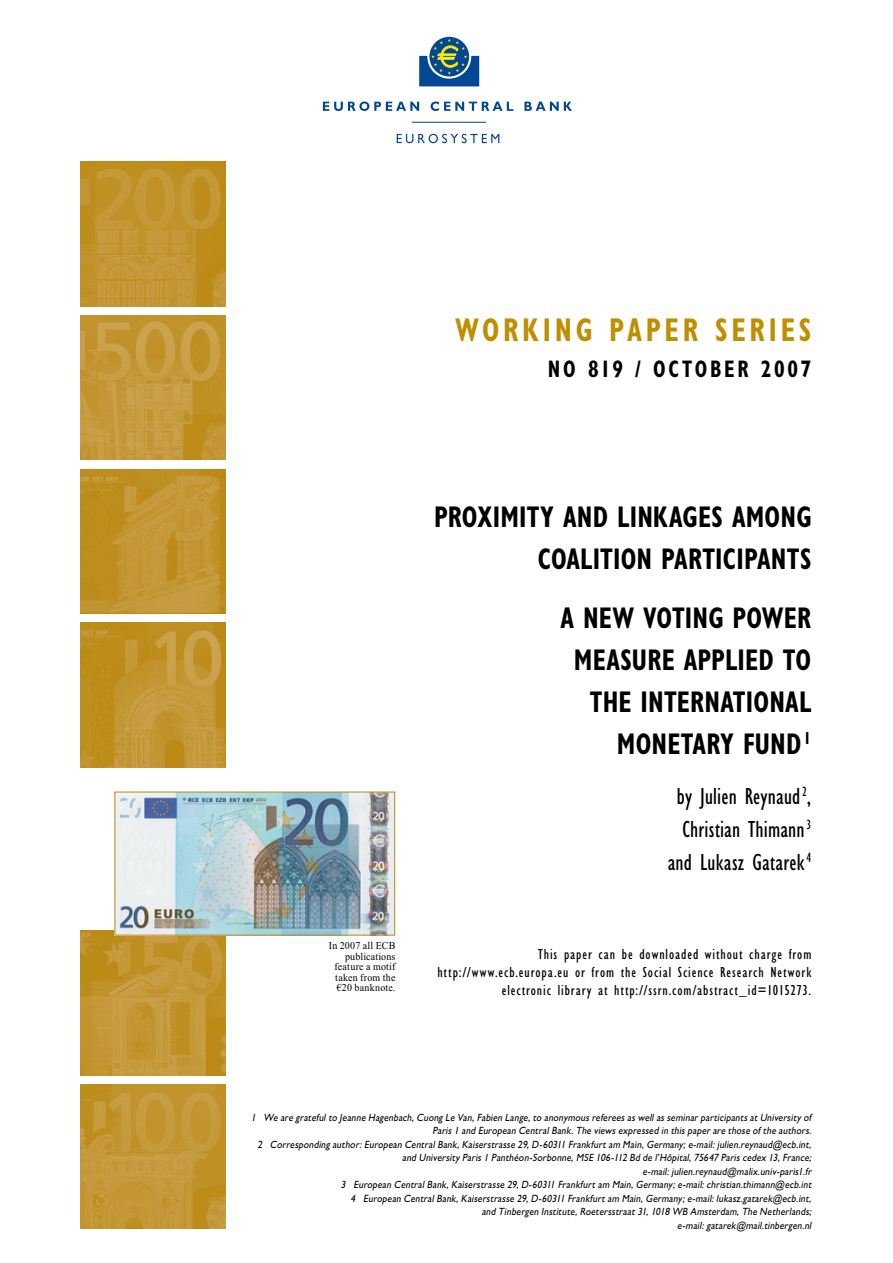
<style>
.page{position:relative;width:893px;height:1263px;background:#fff}
.page>*{position:absolute;margin:0;border:0;box-sizing:border-box;transform-origin:0 0}
.t1{font:700 condensed 33px "Gill Sans MT Pro";letter-spacing:.135em;color:#c08f00;scale:.85 1}
.t2{font:700 condensed 30px/42px "Gill Sans MT Pro";letter-spacing:.01em;color:#000;text-align:right;scale:.85 1}
.t3{font:condensed 24px/33px "Gill Sans MT Pro";letter-spacing:.01em;color:#000;text-align:right;scale:.95 1}
.t4{font:700 condensed 24px "Gill Sans MT Pro";letter-spacing:.135em;color:#000;scale:.85 1}
.t5{font:condensed 15px/18px "Gill Sans MT Pro";letter-spacing:.065em;color:#000;text-align:right}
.t6{font:italic 500 10.5px/13.5px "Gill Sans MT Pro";letter-spacing:.025em;color:#000;text-align:right;scale:.9 1}
.t7{font:10.5px/10.5px "Times New Roman";letter-spacing:.02em;color:#000;text-align:right;scale:.95 1}
</style>
<div class="page">
<svg style="left:429px;top:37px;width:40px;height:39px"></svg>
<svg style="left:419px;top:39px;width:60px;height:47px"></svg>
<svg style="left:323px;top:102px;width:96px;height:9px"></svg>
<svg style="left:431px;top:102px;width:82px;height:9px"></svg>
<svg style="left:524px;top:102px;width:48px;height:9px"></svg>
<svg style="left:397px;top:134px;width:102px;height:9px"></svg>
<hr style="left:412px;top:122px;width:74px;height:1px;background:#004796">
<img style="left:81px;top:162px;width:144px;height:144px">
<img style="left:81px;top:315px;width:144px;height:145px">
<img style="left:81px;top:469px;width:144px;height:145px">
<img style="left:81px;top:623px;width:144px;height:144px">
<img style="left:81px;top:931px;width:144px;height:144px">
<img style="left:81px;top:1084px;width:144px;height:145px">
<img style="left:117px;top:794px;width:276px;height:139px">
<h1 class="t1" style="left:455px;top:311px;width:421px">WORKING PAPER SERIES</h1>
<h3 class="t4" style="left:548px;top:354px;width:311px">NO 819 / OCTOBER 2007</h3>
<p class="t7" style="left:329px;top:941px;width:72px">In 2007 all ECB publications feature a motif taken from the €20 banknote.</p>
<h2 class="t2" style="left:434px;top:495px;width:446px">PROXIMITY AND LINKAGES AMONG<br>COALITION PARTICIPANTS</h2>
<h2 class="t2" style="left:560px;top:596px;width:297px">A NEW VOTING POWER<br>MEASURE APPLIED TO<br>THE INTERNATIONAL<br>MONETARY FUND<sup>1</sup></h2>
<h3 class="t3" style="left:668px;top:781px;width:153px">by Julien Reynaud <sup>2</sup>,<br>Christian Thimann <sup>3 </sup>and Lukasz Gatarek <sup>4</sup></h3>
<h3 class="t5" style="left:437px;top:946px;width:376px">This paper can be downloaded without charge from http://www.ecb.europa.eu or from the Social Science Research Network electronic library at http://ssrn.com/abstract_id=1015273.</h3>
<p class="t6" style="left:251px;top:1112px;width:626px">1 We are grateful to Jeanne Hagenbach, Cuong Le Van, Fabien Lange, to anonymous referees as well as seminar participants at University of Paris 1 and European Central Bank. The views expressed in this paper are those of the authors.<br>2 Corresponding author: European Central Bank, Kaiserstrasse 29, D-60311 Frankfurt am Main, Germany; e-mail: julien.reynaud@ecb.int, and University Paris 1 Panthéon-Sorbonne, MSE 106-112 Bd de l’Hôpital, 75647 Paris cedex 13, France;<br>e-mail: julien.reynaud@malix.univ-paris1.fr<br>3 European Central Bank, Kaiserstrasse 29, D-60311 Frankfurt am Main, Germany; e-mail: christian.thimann@ecb.int<br>4 European Central Bank, Kaiserstrasse 29, D-60311 Frankfurt am Main, Germany; e-mail: lukasz.gatarek@ecb.int,<br>and Tinbergen Institute, Roetersstraat 31, 1018 WB Amsterdam, The Netherlands;<br>e-mail: gatarek@mail.tinbergen.nl</p>
</div>
